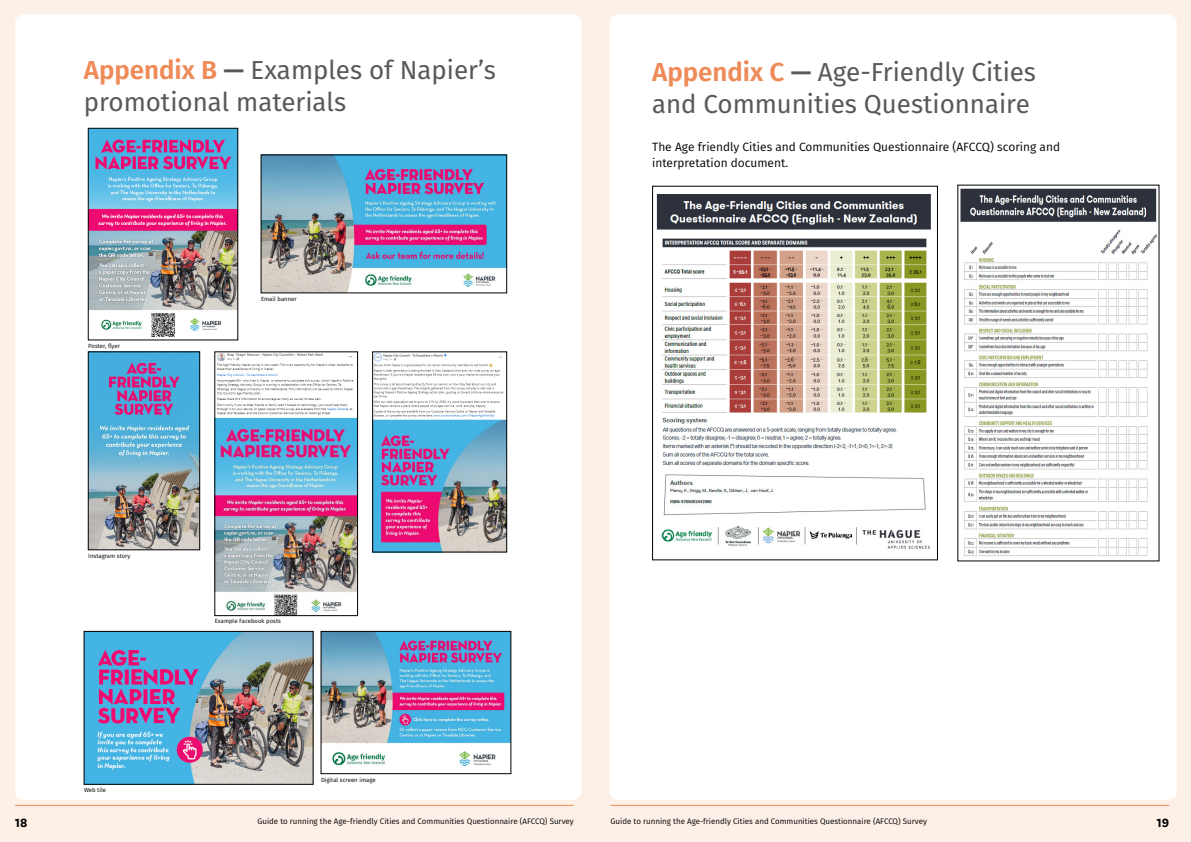
<style>
.page{position:relative;width:1191px;height:842px;background:#fff}
.page>*{position:absolute;margin:0;border:0;box-sizing:border-box;transform-origin:0 0}
.H2a{font:26px/32px "Fira Sans";color:#58595b}
.t1{font:700 14px "National";color:#000}
.Body{font:12px/15.5px "Fira Sans";color:#000}
.t2{font:8px "Fira Sans";color:#000}
.Image_credit{font:6px "Fira Sans";color:#000}
.s1{font-weight:600;color:#ee8b58}
.s2{font-weight:600}
</style>
<div class="page">
<div style="left:595px;top:0;width:596px;height:842px;background:#fdf0e7"></div>
<div style="left:0;top:0;width:595px;height:842px;background:#fdf0e7"></div>
<div style="left:15px;top:14px;width:566px;height:786px;background:#fff;border-radius:9px"></div>
<div style="left:609px;top:14px;width:567px;height:786px;background:#fff;border-radius:9px"></div>
<hr style="left:15px;top:805px;width:559px;height:1px;background:#ee8b58">
<hr style="left:610px;top:805px;width:559px;height:1px;background:#ee8b58">
<img style="left:216px;top:354px;width:140px;height:260px">
<div style="left:214px;top:352px;width:144px;height:264px;border:1px solid #000"></div>
<img style="left:374px;top:354px;width:131px;height:196px">
<div style="left:372px;top:352px;width:135px;height:200px;border:1px solid #000"></div>
<img style="left:323px;top:633px;width:186px;height:134px">
<div style="left:321px;top:631px;width:190px;height:143px;border:1px solid #000"></div>
<img style="left:90px;top:130px;width:146px;height:207px">
<div style="left:88px;top:128px;width:150px;height:212px;border:1px solid #000"></div>
<img style="left:90px;top:354px;width:108px;height:194px">
<div style="left:88px;top:352px;width:112px;height:198px;border:1px solid #000"></div>
<img style="left:86px;top:633px;width:225px;height:149px">
<div style="left:84px;top:631px;width:229px;height:153px;border:1px solid #000"></div>
<img style="left:263px;top:157px;width:242px;height:134px">
<img style="left:656px;top:194px;width:275px;height:355px">
<img style="left:960px;top:188px;width:197px;height:368px">
<h2 class="H2a" style="left:84px;top:54px;width:414px"><span class="s1">Appendix B</span> <span class="s2">—</span> Examples of Napier’s promotional materials</h2>
<p class="Image_credit" style="left:88px;top:341px;width:33px">Poster, flyer</p>
<p class="Image_credit" style="left:88px;top:551px;width:44px">Instagram story</p>
<p class="Image_credit" style="left:84px;top:785px;width:23px">Web tile</p>
<p class="Image_credit" style="left:261px;top:295px;width:37px">Email banner</p>
<p class="Image_credit" style="left:215px;top:617px;width:68px">Example Facebook posts</p>
<p class="Image_credit" style="left:321px;top:776px;width:56px">Digital screen image</p>
<h2 class="H2a" style="left:652px;top:55px;width:385px"><span class="s1">Appendix C</span> <span class="s2">—</span> Age-Friendly Cities and Communities Questionnaire</h2>
<p class="Body" style="left:652px;top:139px;width:409px">The Age friendly Cities and Communities Questionnaire (AFCCQ) scoring and interpretation document.</p>
<h2 class="t1" style="left:15px;top:813px;width:14px">18</h2>
<p class="t2" style="left:610px;top:816px;width:318px">Guide to running the Age-friendly Cities and Communities Questionnaire (AFCCQ) Survey</p>
<h2 class="t1" style="left:1156px;top:813px;width:14px">19</h2>
<p class="t2" style="left:257px;top:816px;width:318px">Guide to running the Age-friendly Cities and Communities Questionnaire (AFCCQ) Survey</p>
</div>
